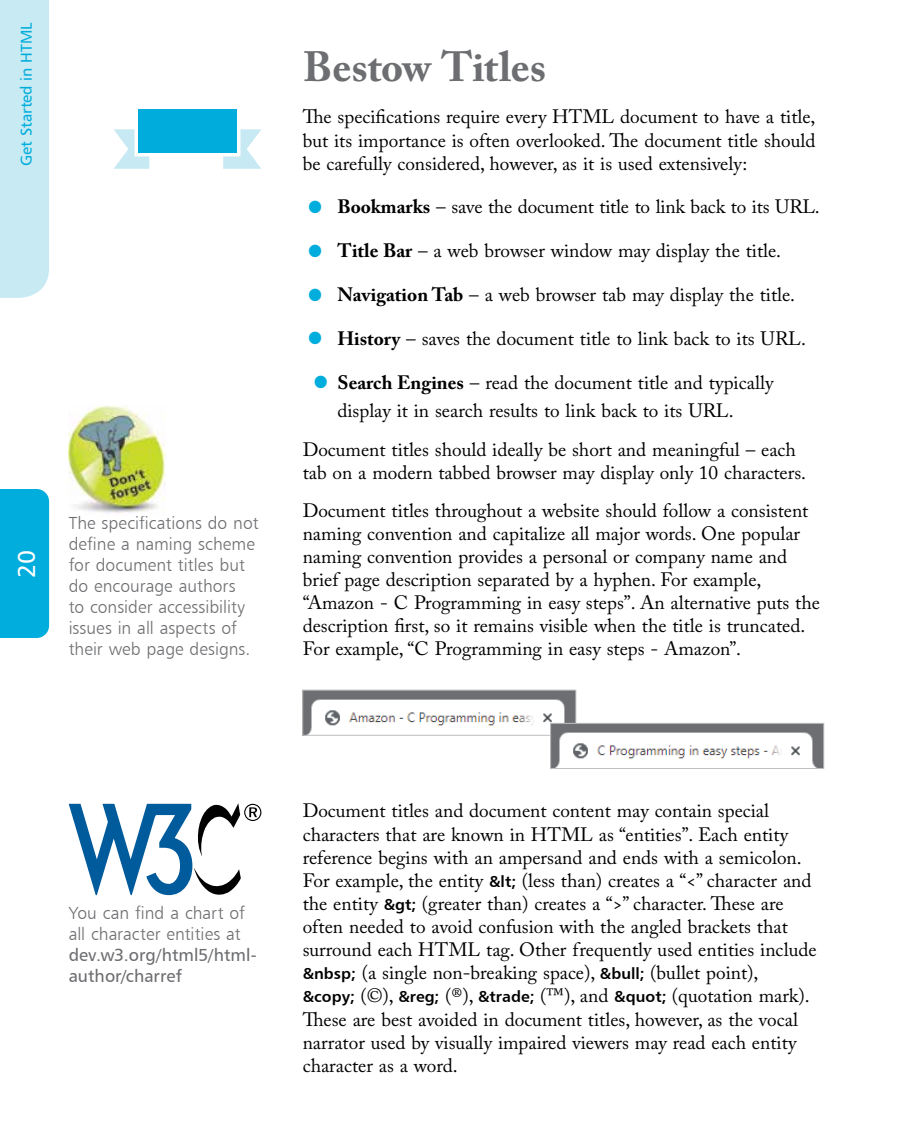
<style>
.page{position:relative;width:923px;height:1127px;background:#fff}
.page>*{position:absolute;margin:0;border:0;box-sizing:border-box;transform-origin:0 0}
.t1{font:700 42px "Adobe Caslon Pro";color:#6d6e71}
.t2{font:24.5px "Humanist 777 BT Roman B";color:#fff}
.t3{font:19.25px/23.1px "Adobe Caslon Pro";color:#000}
.t4{font:17.5px/21px "Humanist 777 BT Light B";color:#6d6e71}
.t5{font:17.5px/21px "Humanist 777 BT Roman B";color:#6d6e71}
.t6{font:15.75px "Humanist 777 BT Roman B";color:#00addc}
.s1{font-family:"Humanist 777 BT Roman B";font-size:42px;color:#00addc}
.s2{font-weight:700}
.s3{font-family:"Humanist 777 BT Bold B";font-size:15.75px}
</style>
<div class="page">
<div style="left:0;top:489px;width:49px;height:148px;background:#00addc"></div>
<div style="left:0;top:0;width:49px;height:298px;background:#c8eaf3"></div>
<img style="left:69px;top:405px;width:96px;height:108px">
<svg style="left:69px;top:803px;width:192px;height:91px"></svg>
<img style="left:304px;top:691px;width:270px;height:42px">
<div style="left:302px;top:689px;width:274px;height:46px;border:1px solid #bcbec0"></div>
<img style="left:552px;top:724px;width:270px;height:42px">
<div style="left:550px;top:722px;width:274px;height:46px;border:1px solid #bcbec0"></div>
<svg style="left:114px;top:129px;width:35px;height:40px"></svg>
<svg style="left:223px;top:129px;width:38px;height:40px"></svg>
<div style="left:138px;top:109px;width:99px;height:44px;background:#00acdc"></div>
<p class="t6" style="left:17px;top:166px;width:145px;rotate:-90deg">Get Started in HTML</p>
<p class="t2" style="left:12px;top:577px;width:30px;rotate:-90deg">20</p>
<p class="t4" style="left:69px;top:512px;width:191px">The specifications do not define a naming scheme for document titles but do encourage authors<br>to consider accessibility issues in all aspects of their web page designs.</p>
<h1 class="t1" style="left:303px;top:41px;width:244px">Bestow Titles</h1>
<p class="t3" style="left:303px;top:105px;width:514px;text-align:justify">The specifications require every HTML document to have a title, but its importance is often overlooked. The document title should be carefully considered, however, as it is used extensively:</p>
<p class="t3" style="left:303px;top:195px;width:518px"><span class="s1">•</span> <span class="s2">Bookmarks</span> – save the document title to link back to its URL.</p>
<p class="t3" style="left:303px;top:239px;width:480px"><span class="s1">•</span> <span class="s2">Title Bar</span> – a web browser window may display the title.</p>
<p class="t3" style="left:303px;top:283px;width:494px"><span class="s1">•</span> <span class="s2">Navigation Tab</span> – a web browser tab may display the title.</p>
<p class="t3" style="left:303px;top:326px;width:505px"><span class="s1">•</span> <span class="s2">History</span> – saves the document title to link back to its URL.</p>
<p class="t3" style="left:308px;top:367px;width:466px;line-height:28.9px;text-align:center"><span class="s1">•</span> <span class="s2">Search Engines</span> – read the document title and typically display it in search results to link back to its URL.</p>
<p class="t3" style="left:303px;top:437px;width:505px">Document titles should ideally be short and meaningful – each tab on a modern tabbed browser may display only 10 characters.</p>
<p class="t3" style="left:303px;top:498px;width:519px">Document titles throughout a website should follow a consistent naming convention and capitalize all major words. One popular naming convention provides a personal or company name and brief page description separated by a hyphen. For example, “Amazon - C Programming in easy steps”. An alternative puts the description first, so it remains visible when the title is truncated.<br>For example, “C Programming in easy steps - Amazon”.</p>
<p class="t4" style="left:69px;top:902px;width:177px">You can find a chart of all character entities at</p>
<p class="t5" style="left:69px;top:944px;width:189px">dev.w3.org/html5/html&shy;author/charref</p>
<p class="t3" style="left:303px;top:799px;width:515px">Document titles and document content may contain special characters that are known in HTML as “entities”. Each entity reference begins with an ampersand and ends with a semicolon.<br>For example, the entity <span class="s3">&amp;lt;</span> (less than) creates a “&lt;” character and the entity <span class="s3">&amp;gt;</span> (greater than) creates a “&gt;” character. These are often needed to avoid confusion with the angled brackets that surround each HTML tag. Other frequently used entities include <span class="s3">&amp;nbsp;</span> (a single non-breaking space), <span class="s3">&amp;bull;</span> (bullet point),<br><span class="s3">&amp;copy;</span> (©), <span class="s3">&amp;reg;</span> (®), <span class="s3">&amp;trade;</span> (™), and <span class="s3">&amp;quot;</span> (quotation mark).<br>These are best avoided in document titles, however, as the vocal narrator used by visually impaired viewers may read each entity character as a word.</p>
</div>
